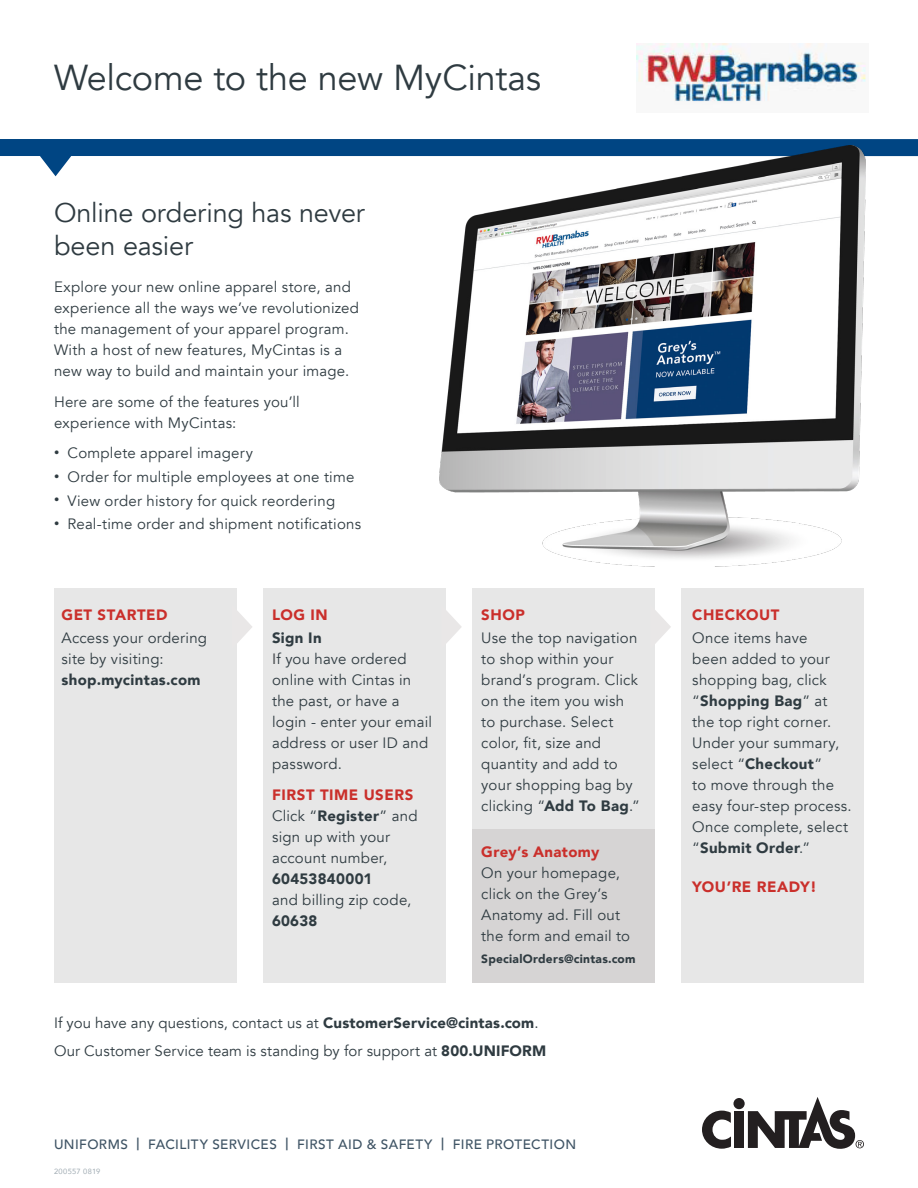
<style>
.page{position:relative;width:918px;height:1188px;background:#fff}
.page>*{position:absolute;margin:0;border:0;box-sizing:border-box;transform-origin:0 0}
.t1{font:36px "Avenir";letter-spacing:-.01em;color:#2f3b41}
.t2{font:27px/33px "Avenir";letter-spacing:-.005em;color:#2f3b41}
.Basic_Body_paragraph{font:15px/21px "Avenir";letter-spacing:.015em;color:#2f3b41}
.Headers{font:900 15px "Avenir";letter-spacing:.035em;color:#ca2f2b}
.Basic_Body_paragraph-2{font:500 13.5px "Avenir";letter-spacing:.03em;color:#3e5364}
.Basic_Body_paragraph-3{font:900 12px "Avenir";letter-spacing:.025em;color:#2f3b41}
.Basic_Body_paragraph-4{font:7.5px "Avenir";letter-spacing:.04em;color:#9faab2}
.s1{font-size:10.5px}
.s2{font-weight:900}
.s3{font-weight:500;color:#54575a}
.s4{font-weight:900;color:#ca2f2b}
.s5{font-size:16.5px}
</style>
<div class="page">
<svg style="left:0;top:139px;width:918px;height:37px"></svg>
<svg style="left:702px;top:1111px;width:29px;height:38px"></svg>
<div style="left:734px;top:1111px;width:10px;height:37px;background:#231f20"></div>
<div style="left:733px;top:1098px;width:12px;height:11px;background:#231f20;border-radius:50%"></div>
<svg style="left:748px;top:1097px;width:116px;height:52px"></svg>
<img style="left:439px;top:146px;width:427px;height:420px">
<div style="left:54px;top:588px;width:182px;height:395px;background:#e7e7e7"></div>
<svg style="left:236px;top:605px;width:16px;height:44px"></svg>
<div style="left:263px;top:588px;width:183px;height:395px;background:#e7e7e7"></div>
<svg style="left:446px;top:610px;width:16px;height:33px"></svg>
<div style="left:472px;top:588px;width:183px;height:395px;background:#e7e7e7"></div>
<div style="left:472px;top:829px;width:183px;height:154px;background:#d6d4d4"></div>
<svg style="left:655px;top:610px;width:16px;height:34px"></svg>
<div style="left:682px;top:588px;width:182px;height:395px;background:#e7e7e7"></div>
<img style="left:637px;top:43px;width:229px;height:59px">
<p class="t1" style="left:54px;top:56px;width:489px">Welcome to the new MyCintas</p>
<p class="t2" style="left:54px;top:197px;width:312px">Online ordering has never been easier</p>
<p class="Basic_Body_paragraph" style="left:54px;top:277px;width:307px">Explore your new online apparel store, and experience all the ways we’ve revolutionized the management of your apparel program.<br>With a host of new features, MyCintas is a new way to build and maintain your image.</p>
<p class="Basic_Body_paragraph" style="left:54px;top:391px;width:247px">Here are some of the features you’ll experience with MyCintas:</p>
<p class="Basic_Body_paragraph" style="left:54px;top:443px;width:201px"><span class="s1">•</span> Complete apparel imagery</p>
<p class="Basic_Body_paragraph" style="left:54px;top:467px;width:302px"><span class="s1">•</span> Order for multiple employees at one time</p>
<p class="Basic_Body_paragraph" style="left:54px;top:490px;width:283px"><span class="s1">•</span> View order history for quick reordering</p>
<p class="Basic_Body_paragraph" style="left:54px;top:514px;width:309px"><span class="s1">•</span> Real-time order and shipment notifications</p>
<p class="Headers" style="left:62px;top:602px;width:108px">GET STARTED</p>
<p class="Basic_Body_paragraph" style="left:62px;top:628px;width:147px">Access your ordering site by visiting: <span class="s2">shop.mycintas.com</span></p>
<p class="Headers" style="left:272px;top:602px;width:57px">LOG IN</p>
<p class="Basic_Body_paragraph" style="left:272px;top:628px;width:162px"><span class="s2">Sign In<br></span><span class="s3">I</span>f you have ordered online with Cintas in the past, or have a login - enter your email address or user ID and password.</p>
<p class="Basic_Body_paragraph" style="left:272px;top:784px;width:147px"><span class="s4">FIRST TIME USERS<br></span>Click “<span class="s2">Register</span>” and sign up with your account number,<br><span class="s2">60453840001<br></span>and billing zip code,<br><span class="s2">60638</span></p>
<p class="Headers" style="left:481px;top:602px;width:45px">SHOP</p>
<p class="Basic_Body_paragraph" style="left:481px;top:628px;width:160px">Use the top navigation to shop within your brand’s program. Click on the item you wish to purchase. Select color, fit, size and quantity and add to your shopping bag by clicking “<span class="s2">Add To Bag</span>.”</p>
<p class="Basic_Body_paragraph" style="left:481px;top:841px;width:150px"><span class="s4">Grey’s Anatomy<br></span>On your homepage, click on the Grey’s<br>Anatomy ad. Fill out the form and email to</p>
<p class="Basic_Body_paragraph-3" style="left:481px;top:948px;width:156px">SpecialOrders@cintas.com</p>
<p class="Basic_Body_paragraph" style="left:54px;top:1013px;width:486px">If you have any questions, contact us at <span class="s2">CustomerService@cintas.com</span>.</p>
<p class="Basic_Body_paragraph" style="left:54px;top:1040px;width:494px">Our Customer Service team is standing by for support at <span class="s2">800.UNIFORM</span></p>
<p class="Basic_Body_paragraph-2" style="left:54px;top:1132px;width:524px">UNIFORMS <span class="s5">|</span> FACILITY SERVICES <span class="s5">|</span> FIRST AID &amp; SAFETY <span class="s5">|</span> FIRE PROTECTION</p>
<p class="Basic_Body_paragraph-4" style="left:54px;top:1165px;width:48px">200557 0819</p>
<p class="Headers" style="left:692px;top:602px;width:89px">CHECKOUT</p>
<p class="Basic_Body_paragraph" style="left:692px;top:628px;width:161px">Once items have<br>been added to your shopping bag, click “<span class="s2">Shopping Bag</span>” at the top right corner.<br>Under your summary, select “<span class="s2">Checkout</span>”<br>to move through the easy four-step process.<br>Once complete, select “<span class="s2">Submit Order</span>.”</p>
<p class="Headers" style="left:692px;top:874px;width:126px">YOU’RE READY!</p>
</div>
